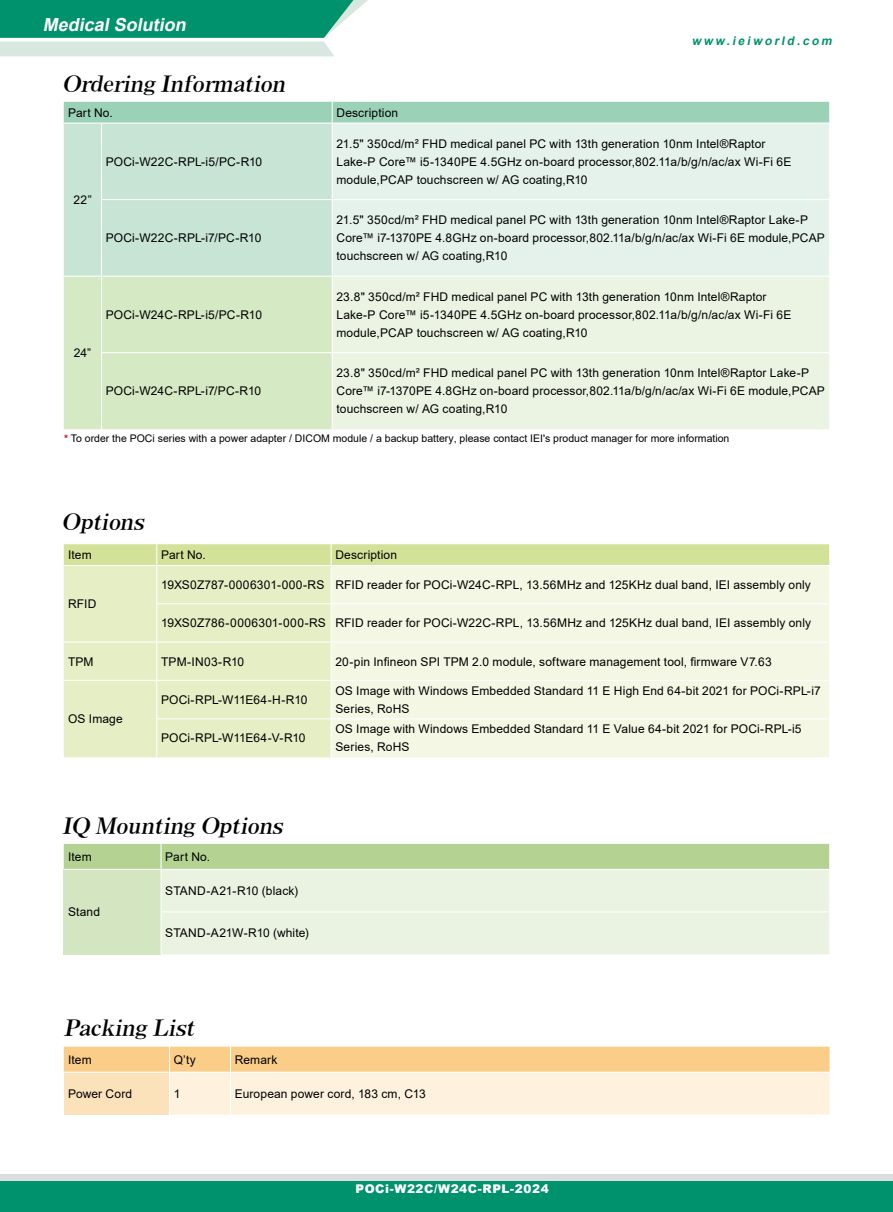
<style>
.page{position:relative;width:893px;height:1212px;background:#fff}
.page>*{position:absolute;margin:0;border:0;box-sizing:border-box;transform-origin:0 0}
.t1{font:italic 21px "AR Roman 1 Heavy Euro";color:#000}
.t2{font:italic 700 18px "Arial";color:#fff}
.t3{font:12px/18px "Arial";letter-spacing:.01em;color:#000}
.t4{font:900 12px "Arial";letter-spacing:.05em;color:#fff}
.t5{font:italic 700 12px "Arial";color:#00916d}
.t6{font:10.5px "Arial";color:#000}
.s1{font-weight:700;color:#d0121b}
.s2{font-style:inherit}
</style>
<div class="page">
<div style="left:0;top:1174px;width:893px;height:38px;background:#dcdddd"></div>
<div style="left:0;top:1181px;width:893px;height:31px;background:#00916d"></div>
<svg style="left:0;top:0;width:368px;height:56px;background:#56b49c"></svg>
<svg style="left:64px;top:102px;width:765px;height:327px;background:#daecdb"></svg>
<hr style="left:332px;top:123px;width:497px;height:1px;background:#fff">
<hr style="left:332px;top:199px;width:497px;height:1px;background:#fff">
<hr style="left:332px;top:276px;width:497px;height:1px;background:#fff">
<hr style="left:332px;top:352px;width:497px;height:1px;background:#fff">
<hr style="left:101px;top:124px;width:1px;height:76px;background:#fff">
<hr style="left:332px;top:124px;width:1px;height:75px;background:#fff">
<hr style="left:101px;top:200px;width:1px;height:76px;background:#fff">
<hr style="left:332px;top:200px;width:1px;height:76px;background:#fff">
<hr style="left:101px;top:277px;width:1px;height:76px;background:#fff">
<hr style="left:332px;top:277px;width:1px;height:75px;background:#fff">
<hr style="left:101px;top:353px;width:1px;height:76px;background:#fff">
<hr style="left:332px;top:353px;width:1px;height:76px;background:#fff">
<hr style="left:64px;top:123px;width:38px;height:1px;background:#fff">
<hr style="left:102px;top:123px;width:230px;height:1px;background:#fff">
<hr style="left:102px;top:199px;width:230px;height:1px;background:#fff">
<hr style="left:64px;top:276px;width:38px;height:1px;background:#fff">
<hr style="left:102px;top:276px;width:230px;height:1px;background:#fff">
<hr style="left:102px;top:352px;width:230px;height:1px;background:#fff">
<svg style="left:64px;top:1047px;width:765px;height:68px;background:#fce2bc"></svg>
<hr style="left:169px;top:1071px;width:61px;height:2px;background:#fff">
<hr style="left:169px;top:1073px;width:1px;height:42px;background:#fff">
<hr style="left:230px;top:1071px;width:599px;height:2px;background:#fff">
<hr style="left:230px;top:1073px;width:1px;height:42px;background:#fff">
<hr style="left:64px;top:1071px;width:105px;height:2px;background:#fff">
<div style="left:64px;top:869px;width:97px;height:85px;background:#d3e5c1"></div>
<div style="left:162px;top:870px;width:667px;height:84px;background:#eaf3e1"></div>
<div style="left:64px;top:844px;width:765px;height:25px;background:#b4d393"></div>
<hr style="left:64px;top:869px;width:97px;height:1px;background:#fff">
<hr style="left:161px;top:911px;width:668px;height:1px;background:#fff">
<div style="left:64px;top:566px;width:267px;height:191px;background:#e5eec4"></div>
<div style="left:332px;top:566px;width:497px;height:191px;background:#f3f7e3"></div>
<div style="left:64px;top:544px;width:765px;height:21px;background:#d2e298"></div>
<hr style="left:64px;top:641px;width:93px;height:1px;background:#fff">
<hr style="left:64px;top:680px;width:93px;height:1px;background:#fff">
<hr style="left:331px;top:603px;width:498px;height:1px;background:#fff">
<hr style="left:331px;top:641px;width:498px;height:1px;background:#fff">
<hr style="left:331px;top:680px;width:498px;height:1px;background:#fff">
<hr style="left:331px;top:718px;width:498px;height:1px;background:#fff">
<hr style="left:156px;top:566px;width:1px;height:37px;background:#fff">
<hr style="left:156px;top:604px;width:1px;height:37px;background:#fff">
<hr style="left:156px;top:642px;width:1px;height:38px;background:#fff">
<hr style="left:156px;top:681px;width:1px;height:37px;background:#fff">
<hr style="left:156px;top:719px;width:1px;height:38px;background:#fff">
<hr style="left:156px;top:603px;width:175px;height:1px;background:#fff">
<hr style="left:157px;top:641px;width:174px;height:1px;background:#fff">
<hr style="left:157px;top:680px;width:174px;height:1px;background:#fff">
<hr style="left:156px;top:718px;width:175px;height:1px;background:#fff">
<h2 class="t2" style="left:43px;top:12px;width:149px">MedicalSolution</h2>
<h1 class="t1" style="left:62px;top:72px;width:229px">Ordering Information</h1>
<p class="t3" style="left:68px;top:103px;width:46px">Part No.</p>
<p class="t3" style="left:336px;top:103px;width:63px">Description</p>
<p class="t5" style="left:692px;top:33px;width:145px">www.ieiworld.com</p>
<p class="t3" style="left:74px;top:191px;width:20px">22”</p>
<p class="t3" style="left:106px;top:152px;width:158px">POCi-W22C-RPL-i5/PC-R10</p>
<p class="t3" style="left:106px;top:229px;width:157px">POCi-W22C-RPL-i7/PC-R10</p>
<p class="t3" style="left:74px;top:344px;width:19px">24”</p>
<p class="t3" style="left:106px;top:305px;width:158px">POCi-W24C-RPL-i5/PC-R10</p>
<p class="t3" style="left:106px;top:382px;width:157px">POCi-W24C-RPL-i7/PC-R10</p>
<p class="t3" style="left:336px;top:134px;width:457px">21.5" 350cd/m² FHD medical panel PC with 13th generation 10nm Intel®Raptor<br>Lake-P Core™ i5-1340PE 4.5GHz on-board processor,802.11a/b/g/n/ac/ax Wi-Fi 6E module,PCAP touchscreen w/ AG coating,R10</p>
<p class="t3" style="left:336px;top:211px;width:490px">21.5" 350cd/m² FHD medical panel PC with 13th generation 10nm Intel®Raptor Lake-P<br>Core™ i7-1370PE 4.8GHz on-board processor,802.11a/b/g/n/ac/ax Wi-Fi 6E module,PCAP touchscreen w/ AG coating,R10</p>
<p class="t3" style="left:336px;top:287px;width:457px">23.8" 350cd/m² FHD medical panel PC with 13th generation 10nm Intel®Raptor<br>Lake-P Core™ i5-1340PE 4.5GHz on-board processor,802.11a/b/g/n/ac/ax Wi-Fi 6E module,PCAP touchscreen w/ AG coating,R10</p>
<p class="t3" style="left:336px;top:364px;width:490px">23.8" 350cd/m² FHD medical panel PC with 13th generation 10nm Intel®Raptor Lake-P<br>Core™ i7-1370PE 4.8GHz on-board processor,802.11a/b/g/n/ac/ax Wi-Fi 6E module,PCAP touchscreen w/ AG coating,R10</p>
<p class="t6" style="left:64px;top:431px;width:667px"><span class="s1">*</span> <span class="s2">T</span>o order the POCi series with a power adapter / DICOM module / a backup battery, please contact IEI's product manager for more information</p>
<h1 class="t1" style="left:62px;top:511px;width:88px">Options</h1>
<p class="t3" style="left:68px;top:546px;width:25px">Item</p>
<p class="t3" style="left:161px;top:546px;width:46px">Part No.</p>
<p class="t3" style="left:335px;top:546px;width:63px">Description</p>
<p class="t3" style="left:68px;top:595px;width:30px">RFID</p>
<p class="t3" style="left:161px;top:576px;width:651px">19XS0Z787-0006301-000-RS RFID reader for POCi-W24C-RPL, 13.56MHz and 125KHz dual band, IEI assembly only</p>
<p class="t3" style="left:161px;top:614px;width:652px">19XS0Z786-0006301-000-RS RFID reader for POCi-W22C-RPL, 13.56MHz and 125KHz dual band, IEI assembly only</p>
<p class="t3" style="left:68px;top:652px;width:27px">TPM</p>
<p class="t3" style="left:161px;top:652px;width:85px">TPM-IN03-R10</p>
<p class="t3" style="left:335px;top:652px;width:438px">20-pin Infineon SPI TPM 2.0 module, software management tool, firmware V7.63</p>
<p class="t3" style="left:68px;top:710px;width:56px">OS Image</p>
<p class="t3" style="left:161px;top:691px;width:148px">POCi-RPL-W11E64-H-R10</p>
<p class="t3" style="left:335px;top:682px;width:487px">OS Image with Windows Embedded Standard 11 E High End 64-bit 2021 for POCi-RPL-i7<br>Series, RoHS</p>
<p class="t3" style="left:161px;top:729px;width:146px">POCi-RPL-W11E64-V-R10</p>
<p class="t3" style="left:335px;top:720px;width:468px">OS Image with Windows Embedded Standard 11 E Value 64-bit 2021 for POCi-RPL-i5<br>Series, RoHS</p>
<h1 class="t1" style="left:62px;top:814px;width:226px">IQ Mounting Options</h1>
<p class="t3" style="left:68px;top:848px;width:25px">Item</p>
<p class="t3" style="left:165px;top:848px;width:46px">Part No.</p>
<p class="t3" style="left:68px;top:903px;width:34px">Stand</p>
<p class="t3" style="left:165px;top:882px;width:134px">STAND-A21-R10 (black)</p>
<p class="t3" style="left:165px;top:924px;width:145px">STAND-A21W-R10 (white)</p>
<h1 class="t1" style="left:64px;top:1017px;width:136px">Packing List</h1>
<p class="t3" style="left:68px;top:1050px;width:25px">Item</p>
<p class="t3" style="left:174px;top:1050px;width:23px">Q’ty</p>
<p class="t3" style="left:235px;top:1050px;width:44px">Remark</p>
<p class="t3" style="left:68px;top:1084px;width:66px">Power Cord</p>
<p class="t3" style="left:174px;top:1084px;width:8px">1</p>
<p class="t3" style="left:235px;top:1084px;width:193px">European power cord, 183 cm, C13</p>
<p class="t4" style="left:355px;top:1180px;width:195px">POCi-W22C/W24C-RPL-2024</p>
</div>
